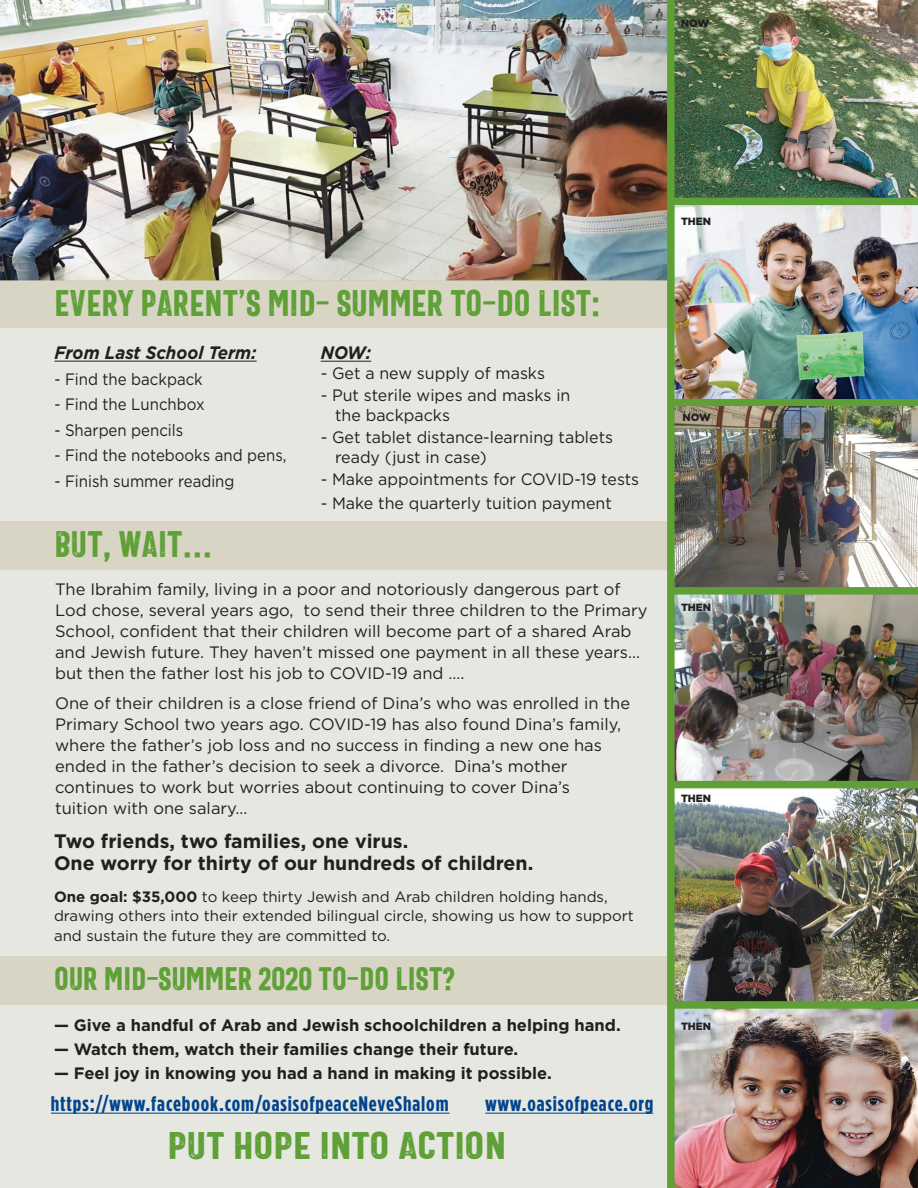
<style>
.page{position:relative;width:918px;height:1188px;background:#e6e7e0}
.page>*{position:absolute;margin:0;border:0;box-sizing:border-box;transform-origin:0 0}
.t1{font:39px "Bartender Semi Condensed Sans Letterpress";color:#5ea036;scale:1.14 1}
.t2{font:37.5px "Bartender Semi Condensed Sans Letterpress";color:#5ea036}
.t3{font:33px "Bartender Semi Condensed Sans Letterpress";color:#5ea036}
.t4{font:700 21px "Gotham Condensed";letter-spacing:.04em;color:#01448c;scale:1.07 1}
.t5{font:700 19.5px "Gotham";color:#231f20}
.t6{font:italic 700 18px "Gotham";color:#231f20;scale:.94 1}
.t7{font:16.5px/21px "Gotham";color:#231f20}
.t8{font:700 16.5px "Gotham";color:#231f20}
.t9{font:16.5px "Gotham";color:#231f20;scale:.91 1}
.t10{font:15px/19.5px "Gotham";color:#231f20}
.t11{font:900 10.5px "Gotham";color:#231f20}
.s1{font-weight:700}
</style>
<div class="page">
<img style="left:0;top:0;width:667px;height:280px">
<div style="left:0;top:956px;width:674px;height:49px;background:#d8d5c5"></div>
<div style="left:0;top:280px;width:673px;height:48px;background:#d8d5c5"></div>
<div style="left:0;top:522px;width:669px;height:48px;background:#d8d5c5"></div>
<img style="left:675px;top:0;width:243px;height:399px">
<hr style="left:54px;top:361px;width:203px;height:1px;background:#231f20">
<hr style="left:321px;top:361px;width:50px;height:1px;background:#231f20">
<img style="left:675px;top:788px;width:243px;height:213px">
<img style="left:675px;top:595px;width:243px;height:186px">
<img style="left:675px;top:1009px;width:243px;height:179px">
<img style="left:675px;top:406px;width:243px;height:181px">
<div style="left:671px;top:399px;width:247px;height:7px;background:#5ea036"></div>
<div style="left:673px;top:1001px;width:245px;height:8px;background:#5ea036"></div>
<hr style="left:51px;top:1113px;width:399px;height:1px;background:#01448c">
<hr style="left:485px;top:1113px;width:168px;height:1px;background:#01448c">
<div style="left:667px;top:0;width:8px;height:1188px;background:#5ea036"></div>
<div style="left:673px;top:587px;width:245px;height:8px;background:#5ea036"></div>
<div style="left:670px;top:781px;width:248px;height:7px;background:#5ea036"></div>
<div style="left:671px;top:198px;width:247px;height:7px;background:#5ea036"></div>
<p class="t11" style="left:681px;top:16px;width:30px">NOW</p>
<p class="t2" style="left:54px;top:283px;width:547px">EVERY PARENT’S MID- SUMMER TO-DO LIST:</p>
<p class="t6" style="left:54px;top:341px;width:217px">From Last School Term:</p>
<p class="t9" style="left:54px;top:368px;width:165px">- Find the backpack</p>
<p class="t9" style="left:54px;top:394px;width:167px">- Find the Lunchbox</p>
<p class="t9" style="left:54px;top:419px;width:143px">- Sharpen pencils</p>
<p class="t9" style="left:54px;top:445px;width:257px">- Find the notebooks and pens,</p>
<p class="t9" style="left:54px;top:470px;width:199px">- Finish summer reading</p>
<p class="t6" style="left:321px;top:341px;width:55px">NOW:</p>
<p class="t7" style="left:321px;top:362px;width:226px">- Get a new supply of masks</p>
<p class="t7" style="left:335px;top:385px;width:237px;line-height:19.5px;text-indent:-14px">- Put sterile wipes and masks in the backpacks</p>
<p class="t7" style="left:321px;top:427px;width:294px">- Get tablet distance-learning tablets</p>
<p class="t7" style="left:335px;top:446px;width:153px">ready (just in case)</p>
<p class="t7" style="left:321px;top:469px;width:320px">- Make appointments for COVID-19 tests</p>
<p class="t7" style="left:321px;top:493px;width:293px">- Make the quarterly tuition payment</p>
<p class="t2" style="left:54px;top:524px;width:160px">BUT, WAIT…</p>
<p class="t7" style="left:55px;top:578px;width:594px">The Ibrahim family, living in a poor and notoriously dangerous part of Lod chose, several years ago, to send their three children to the Primary School, confident that their children will become part of a shared Arab and Jewish future. They haven’t missed one payment in all these years… but then the father lost his job to COVID-19 and ….</p>
<p class="t7" style="left:55px;top:692px;width:577px">One of their children is a close friend of Dina’s who was enrolled in the Primary School two years ago. COVID-19 has also found Dina’s family, where the father’s job loss and no success in finding a new one has ended in the father’s decision to seek a divorce. Dina’s mother continues to work but worries about continuing to cover Dina’s<br>tuition with one salary…</p>
<p class="t5" style="left:54px;top:828px;width:356px">Two friends, two families, one virus.</p>
<p class="t5" style="left:54px;top:850px;width:481px">One worry for thirty of our hundreds of children.</p>
<p class="t10" style="left:54px;top:886px;width:581px"><span class="s1">One goal: $35,000</span> to keep thirty Jewish and Arab children holding hands, drawing others into their extended bilingual circle, showing us how to support and sustain the future they are committed to.</p>
<p class="t3" style="left:54px;top:961px;width:402px">OUR MID-SUMMER 2020 TO-DO LIST?</p>
<p class="t8" style="left:54px;top:1014px;width:568px">— Give a handful of Arab and Jewish schoolchildren a helping hand.</p>
<p class="t8" style="left:54px;top:1038px;width:466px">— Watch them, watch their families change their future.</p>
<p class="t8" style="left:54px;top:1062px;width:499px">— Feel joy in knowing you had a hand in making it possible.</p>
<p class="t4" style="left:51px;top:1091px;width:373px">https://www.facebook.com/oasisofpeaceNeveShalom</p>
<p class="t4" style="left:485px;top:1091px;width:158px">www.oasisofpeace.org</p>
<p class="t1" style="left:168px;top:1124px;width:299px">PUT HOPE INTO ACTION</p>
<p class="t11" style="left:681px;top:215px;width:32px">THEN</p>
<p class="t11" style="left:683px;top:410px;width:30px">NOW</p>
<p class="t11" style="left:681px;top:600px;width:32px">THEN</p>
<p class="t11" style="left:681px;top:791px;width:32px">THEN</p>
<p class="t11" style="left:681px;top:1019px;width:32px">THEN</p>
</div>
